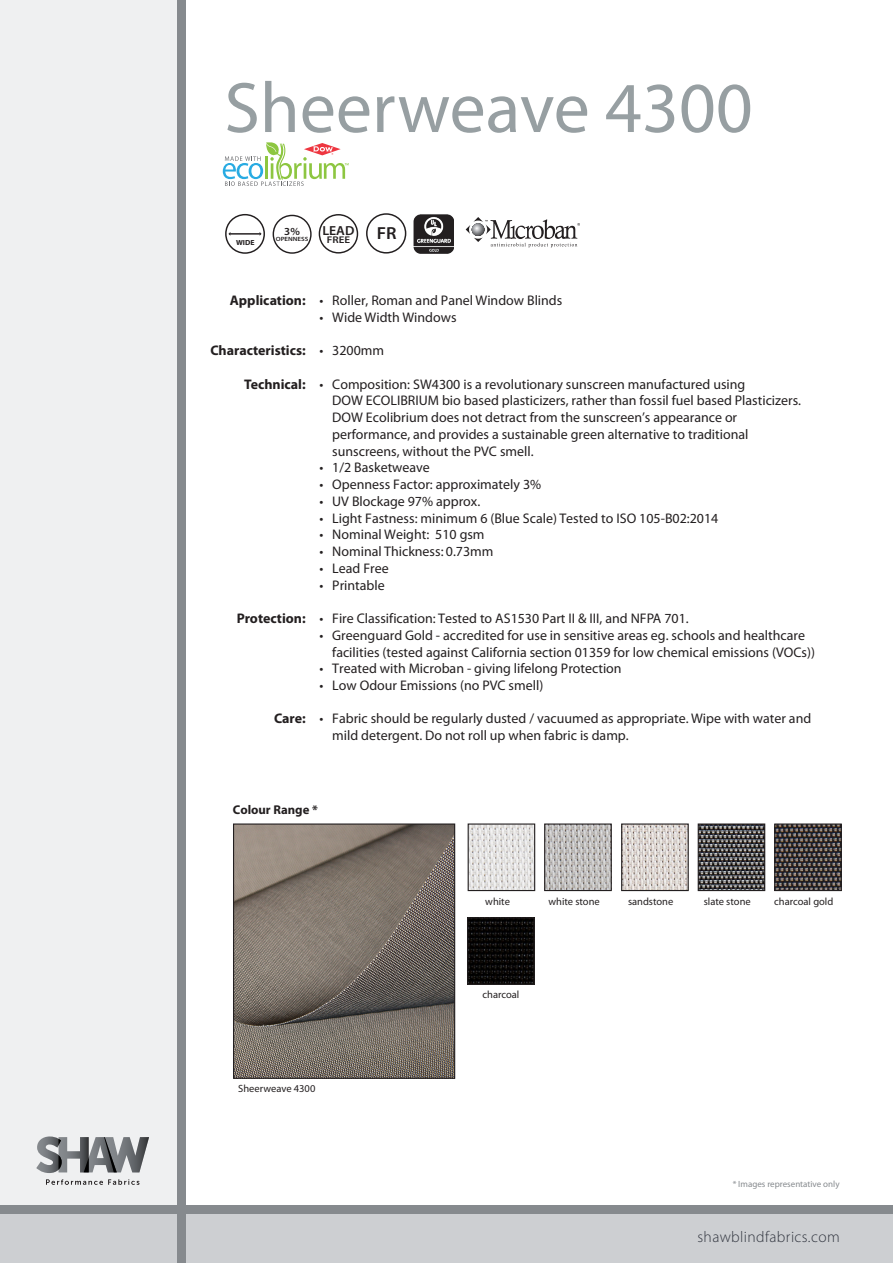
<style>
.page{position:relative;width:893px;height:1263px;background:#fff}
.page>*{position:absolute;margin:0;border:0;box-sizing:border-box;transform-origin:0 0}
.t1{font:72px "Myriad Pro";color:#979fa2}
.t2{font:600 17.55px "Myriad Pro";color:#231f20;scale:1.05 1}
.t3{font:300 15.45px "Myriad Pro";letter-spacing:.025em;color:#323640}
.t4{font:13.95px/16.8px "Myriad Pro";color:#231f20}
.t5{font:700 13.95px "Myriad Pro";color:#231f20}
.t6{font:600 13.2px "Myriad Pro";color:#231f20;scale:1.05 1}
.t7{font:700 12.75px "Myriad Pro";color:#231f20}
.t8{font:600 10.8px "Myriad Pro";color:#231f20;scale:1.05 1}
.t9{font:10.5px "Myriad Pro";color:#231f20}
.t10{font:600 9.75px "Myriad Pro";color:#231f20;scale:1.13 1}
.t11{font:9px "Myriad Pro";color:#868a8e}
.t12{font:700 7.35px "Myriad Pro";color:#231f20;scale:1.05 1}
.t13{font:600 6.15px "Myriad Pro";color:#231f20;scale:1.13 1}
</style>
<div class="page">
<img style="left:235px;top:825px;width:218px;height:252px">
<div style="left:233px;top:823px;width:222px;height:256px;border:1px solid #231f20"></div>
<img style="left:469px;top:919px;width:64px;height:64px">
<div style="left:467px;top:917px;width:68px;height:68px;border:1px solid #231f20"></div>
<div style="left:0;top:1209px;width:893px;height:54px;background:#cdcfd2"></div>
<div style="left:0;top:0;width:182px;height:1209px;background:#eff0f1"></div>
<div style="left:0;top:1205px;width:893px;height:8px;background:#868a8e"></div>
<div style="left:177px;top:0;width:9px;height:1263px;background:#868a8e"></div>
<svg style="left:46px;top:1179px;width:93px;height:6px"></svg>
<svg style="left:36px;top:1136px;width:113px;height:37px"></svg>
<div style="left:225px;top:214px;width:40px;height:40px;border:1px solid #231f20;border-radius:50%"></div>
<hr style="left:229px;top:233px;width:32px;height:2px;background:#231f20">
<img style="left:413px;top:214px;width:41px;height:40px">
<div style="left:273px;top:215px;width:39px;height:39px;border:1px solid #231f20;border-radius:50%"></div>
<div style="left:319px;top:214px;width:39px;height:40px;border:1px solid #231f20;border-radius:50%"></div>
<img style="left:623px;top:825px;width:64px;height:64px">
<div style="left:621px;top:823px;width:68px;height:68px;border:1px solid #231f20"></div>
<img style="left:776px;top:825px;width:64px;height:64px">
<div style="left:774px;top:823px;width:68px;height:68px;border:1px solid #231f20"></div>
<img style="left:470px;top:825px;width:63px;height:64px">
<div style="left:468px;top:823px;width:67px;height:68px;border:1px solid #231f20"></div>
<img style="left:546px;top:825px;width:64px;height:64px">
<div style="left:544px;top:823px;width:68px;height:68px;border:1px solid #231f20"></div>
<img style="left:700px;top:825px;width:63px;height:64px">
<div style="left:698px;top:823px;width:67px;height:68px;border:1px solid #231f20"></div>
<div style="left:366px;top:213px;width:40px;height:41px;border:1px solid #231f20;border-radius:50%"></div>
<svg style="left:466px;top:217px;width:114px;height:30px"></svg>
<svg style="left:223px;top:142px;width:126px;height:44px"></svg>
<p class="t1" style="left:224px;top:63px;width:530px">Sheerweave 4300</p>
<p class="t12" style="left:236px;top:237px;width:19px">WIDE</p>
<p class="t8" style="left:284px;top:225px;width:16px">3%</p>
<p class="t13" style="left:276px;top:235px;width:30px">OPENNESS</p>
<p class="t6" style="left:322px;top:222px;width:32px">LEAD</p>
<p class="t10" style="left:327px;top:234px;width:22px">FREE</p>
<p class="t2" style="left:377px;top:222px;width:20px">FR</p>
<p class="t5" style="left:230px;top:291px;width:77px">Application:</p>
<p class="t5" style="left:210px;top:341px;width:97px">Characteristics:</p>
<p class="t5" style="left:244px;top:375px;width:63px">Technical:</p>
<p class="t5" style="left:237px;top:609px;width:70px">Protection:</p>
<p class="t5" style="left:274px;top:710px;width:33px">Care:</p>
<p class="t4" style="left:319px;top:292px;width:244px">• Roller, Roman and Panel Window Blinds</p>
<p class="t4" style="left:319px;top:308px;width:139px">• Wide Width Windows</p>
<p class="t4" style="left:319px;top:342px;width:66px">• 3200mm</p>
<p class="t4" style="left:332px;top:375px;width:470px;text-indent:-13px">• Composition: SW4300 is a revolutionary sunscreen manufactured using<br>DOW ECOLIBRIUM bio based plasticizers, rather than fossil fuel based Plasticizers.<br>DOW Ecolibrium does not detract from the sunscreen’s appearance or performance, and provides a sustainable green alternative to traditional sunscreens, without the PVC smell.</p>
<p class="t4" style="left:319px;top:459px;width:112px">• 1/2 Basketweave</p>
<p class="t4" style="left:319px;top:476px;width:223px">• Openness Factor: approximately 3%</p>
<p class="t4" style="left:319px;top:492px;width:162px">• UV Blockage 97% approx.</p>
<p class="t4" style="left:319px;top:509px;width:400px">• Light Fastness: minimum 6 (Blue Scale) Tested to ISO 105-B02:2014</p>
<p class="t4" style="left:319px;top:526px;width:167px">• Nominal Weight: 510 gsm</p>
<p class="t4" style="left:319px;top:543px;width:176px">• Nominal Thickness: 0.73mm</p>
<p class="t4" style="left:319px;top:559px;width:71px">• Lead Free</p>
<p class="t4" style="left:319px;top:576px;width:67px">• Printable</p>
<p class="t4" style="left:319px;top:610px;width:371px">• Fire Classification: Tested to AS1530 Part II &amp; III, and NFPA 701.</p>
<p class="t4" style="left:332px;top:626px;width:484px;text-indent:-13px">• Greenguard Gold - accredited for use in sensitive areas eg. schools and healthcare facilities (tested against California section 01359 for low chemical emissions (VOCs))</p>
<p class="t4" style="left:319px;top:660px;width:304px">• Treated with Microban - giving lifelong Protection</p>
<p class="t4" style="left:319px;top:677px;width:225px">• Low Odour Emissions (no PVC smell)</p>
<p class="t4" style="left:332px;top:710px;width:480px;text-indent:-13px">• Fabric should be regularly dusted / vacuumed as appropriate. Wipe with water and mild detergent. Do not roll up when fabric is damp.</p>
<p class="t7" style="left:233px;top:802px;width:86px">Colour Range *</p>
<p class="t9" style="left:238px;top:1082px;width:79px">Sheerweave 4300</p>
<p class="t9" style="left:485px;top:895px;width:26px">white</p>
<p class="t9" style="left:548px;top:895px;width:53px">white stone</p>
<p class="t9" style="left:628px;top:895px;width:47px">sandstone</p>
<p class="t9" style="left:704px;top:895px;width:48px">slate stone</p>
<p class="t9" style="left:774px;top:895px;width:61px">charcoal gold</p>
<p class="t9" style="left:482px;top:988px;width:38px">charcoal</p>
<p class="t11" style="left:733px;top:1179px;width:108px">* Images representative only</p>
<p class="t3" style="left:697px;top:1227px;width:144px">shawblindfabrics.com</p>
</div>
